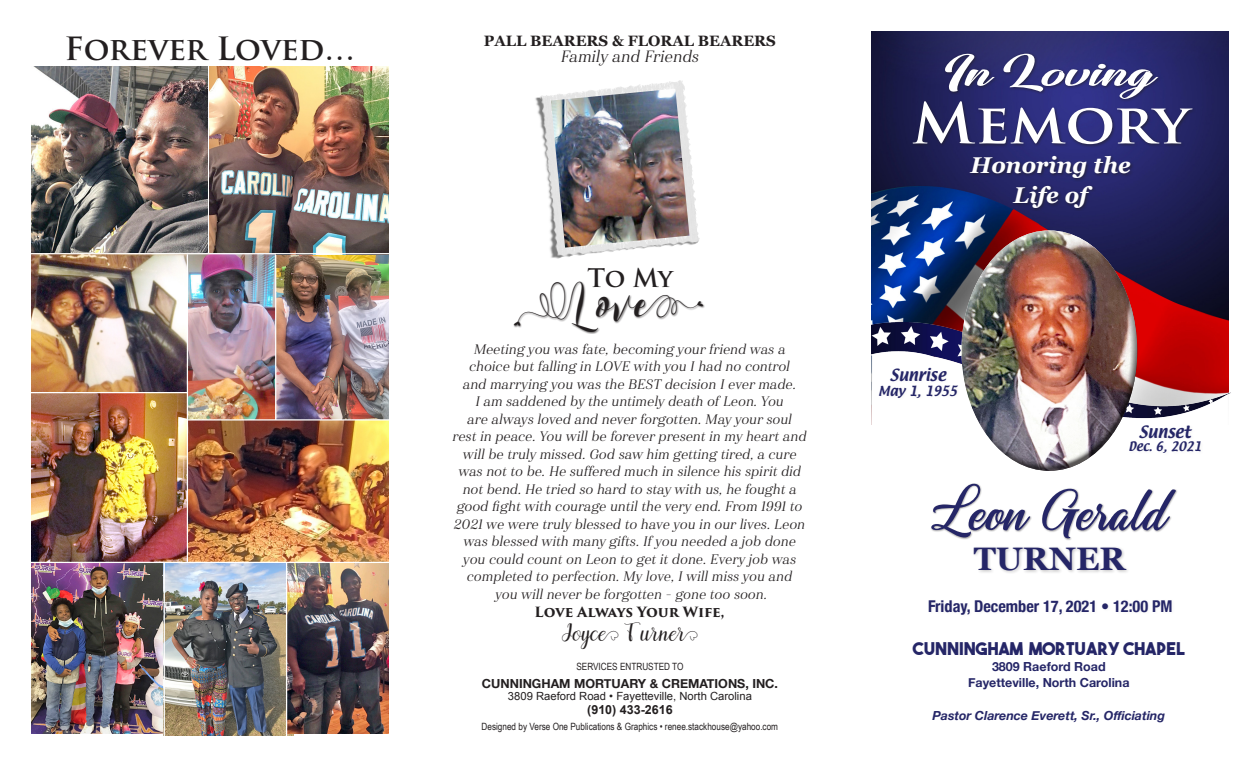
<style>
.page{position:relative;width:1260px;height:765px;background:#fff}
.page>*{position:absolute;margin:0;border:0;box-sizing:border-box;transform-origin:0 0}
.t1{font:700 54.5px "Trajan Pro";letter-spacing:-.005em;color:#fff;scale:1.11 1}
.t2{font:49.5px "Umbrellia";color:#252667;scale:1.11 1}
.t3{font:35.62px "Garlandia";color:#fff;scale:1.57 1}
.t4{font:700 32.5px "Georgia";color:#252667}
.t5{font:31.5px "Rossaline";color:#231f20;scale:1.11 1}
.t6{font:700 31.25px "Trajan Pro";color:#231f20}
.t7{font:28.75px "Jealous Script";color:#231f20}
.t8{font:700 25px "Trajan Pro";color:#231f20}
.t9{font:italic 700 22.88px "Georgia";color:#fff}
.t10{font:17.5px "The Bold Font";color:#252667}
.t11{font:700 condensed 16.25px "Helvetica Neue";color:#252667}
.t12{font:16.25px "Haboro Nor Boo It";color:#231f20}
.t13{font:700 15px "Georgia";color:#231f20}
.t14{font:14.75px "Textile";color:#252667}
.t15{font:14.5px "Textile";color:#252667}
.t16{font:13.75px/17.5px "Haboro Nor Boo It";color:#231f20;text-align:center}
.t17{font:700 13.75px "Trajan Pro 3";letter-spacing:-.01em;color:#231f20}
.t18{font:700 12.5px "Helvetica Neue";color:#252667}
.t19{font:italic 700 12.5px "Helvetica Neue";color:#252667}
.t20{font:700 12.5px "Helvetica Neue";color:#231f20}
.t21{font:700 12.5px "Arial";color:#231f20}
.t22{font:12.12px "Textile";color:#252667}
.t23{font:11.38px "Textile";color:#252667}
.t24{font:11.25px "Arial";color:#231f20}
.t25{font:10px "Arial Narrow";color:#231f20}
</style>
<div class="page">
<img style="left:32px;top:563px;width:131px;height:170px">
<img style="left:163px;top:563px;width:131px;height:172px">
<svg style="left:871px;top:31px;width:358px;height:292px;background:#2c2a5b"></svg>
<img style="left:871px;top:323px;width:360px;height:102px">
<img style="left:657px;top:81px;width:21px;height:6px">
<img style="left:551px;top:89px;width:138px;height:159px">
<div style="left:1127px;top:424px;width:77px;height:33px;background:#fdfdfd"></div>
<div style="left:972px;top:546px;width:158px;height:28px;background:#231f20;opacity:.25"></div>
<div style="left:930px;top:483px;width:248px;height:57px;background:#231f20;opacity:.45"></div>
<img style="left:287px;top:563px;width:101px;height:170px">
<img style="left:32px;top:66px;width:176px;height:187px">
<img style="left:32px;top:254px;width:356px;height:308px">
<img style="left:210px;top:66px;width:178px;height:189px">
<hr style="left:25px;top:253px;width:385px;height:1px;background:#fff">
<hr style="left:187px;top:254px;width:1px;height:308px;background:#fff">
<hr style="left:164px;top:562px;width:1px;height:180px;background:#fff">
<hr style="left:286px;top:562px;width:1px;height:187px;background:#fff">
<hr style="left:188px;top:419px;width:216px;height:2px;background:#fff">
<hr style="left:25px;top:392px;width:163px;height:1px;background:#fff">
<hr style="left:275px;top:255px;width:1px;height:165px;background:#fff">
<div style="left:878px;top:366px;width:84px;height:35px;background:#fdfdfd"></div>
<div style="left:960px;top:230px;width:163px;height:195px;background:#fff;opacity:.75"></div>
<div style="left:967px;top:256px;width:171px;height:215px;background:#231f20;opacity:.75"></div>
<div style="left:911px;top:52px;width:285px;height:159px;background:#231f20;opacity:.65"></div>
<div style="left:513px;top:281px;width:192px;height:53px;background:#231f20;opacity:.65"></div>
<p class="t6" style="left:64px;top:29px;width:293px">Forever Loved…</p>
<p class="t13" style="left:484px;top:30px;width:293px">PALL BEARERS &amp; FLORAL BEARERS</p>
<p class="t12" style="left:561px;top:46px;width:140px">Family and Friends</p>
<p class="t8" style="left:587px;top:262px;width:87px">To My</p>
<p class="t5" style="left:514px;top:282px;width:172px">Love</p>
<p class="t16" style="left:474px;top:340px;width:313px">Meeting you was fate, becoming your friend was a</p>
<p class="t16" style="left:469px;top:358px;width:322px">choice but falling in LOVE with you I had no control</p>
<p class="t16" style="left:463px;top:375px;width:335px">and marrying you was the BEST decision I ever made.</p>
<p class="t16" style="left:475px;top:393px;width:310px">I am saddened by the untimely death of Leon. You</p>
<p class="t16" style="left:467px;top:410px;width:326px">are always loved and never forgotten. May your soul</p>
<p class="t16" style="left:453px;top:428px;width:355px">rest in peace. You will be forever present in my heart and will be truly missed. God saw him getting tired, a cure was not to be. He suffered much in silence his spirit did not bend. He tried so hard to stay with us, he fought a good fight with courage until the very end. From 1991 to 2021 we were truly blessed to have you in our lives. Leon was blessed with many gifts. If you needed a job done you could count on Leon to get it done. Every job was</p>
<p class="t16" style="left:467px;top:568px;width:327px">completed to perfection. My love, I will miss you and</p>
<p class="t16" style="left:495px;top:585px;width:274px">you will never be forgotten - gone too soon.</p>
<p class="t17" style="left:534px;top:602px;width:192px">Love Always Your Wife,</p>
<p class="t7" style="left:561px;top:617px;width:138px">Joyce14 Turner14</p>
<p class="t25" style="left:576px;top:660px;width:109px">SERVICES ENTRUSTED TO</p>
<p class="t20" style="left:482px;top:674px;width:298px">CUNNINGHAM MORTUARY &amp; CREMATIONS, INC.</p>
<p class="t24" style="left:508px;top:689px;width:246px">3809 Raeford Road • Fayetteville, North Carolina</p>
<p class="t21" style="left:587px;top:701px;width:87px">(910) 433-2616</p>
<p class="t25" style="left:482px;top:719px;width:298px">Designed by Verse One Publications &amp; Graphics • renee.stackhouse@yahoo.com</p>
<p class="t3" style="left:945px;top:46px;width:149px">In Loving</p>
<p class="t1" style="left:912px;top:90px;width:252px">Memory</p>
<p class="t9" style="left:971px;top:148px;width:162px">Honoring the</p>
<p class="t9" style="left:1013px;top:178px;width:76px">Life of</p>
<p class="t15" style="left:890px;top:365px;width:58px">Sunrise</p>
<p class="t22" style="left:878px;top:382px;width:81px">May 1, 1955</p>
<p class="t14" style="left:1139px;top:421px;width:54px">Sunset</p>
<p class="t23" style="left:1128px;top:439px;width:74px">Dec. 6, 2021</p>
<p class="t2" style="left:931px;top:474px;width:215px">Leon Gerald</p>
<p class="t4" style="left:974px;top:534px;width:153px">TURNER</p>
<p class="t11" style="left:928px;top:593px;width:246px">Friday, December 17, 2021 • 12:00 PM</p>
<p class="t10" style="left:913px;top:637px;width:274px">CUNNINGHAM MORTUARY CHAPEL</p>
<p class="t18" style="left:992px;top:657px;width:115px">3809 Raeford Road</p>
<p class="t18" style="left:968px;top:673px;width:163px">Fayetteville, North Carolina</p>
<p class="t19" style="left:932px;top:706px;width:234px">Pastor Clarence Everett, Sr., Officiating</p>
</div>
